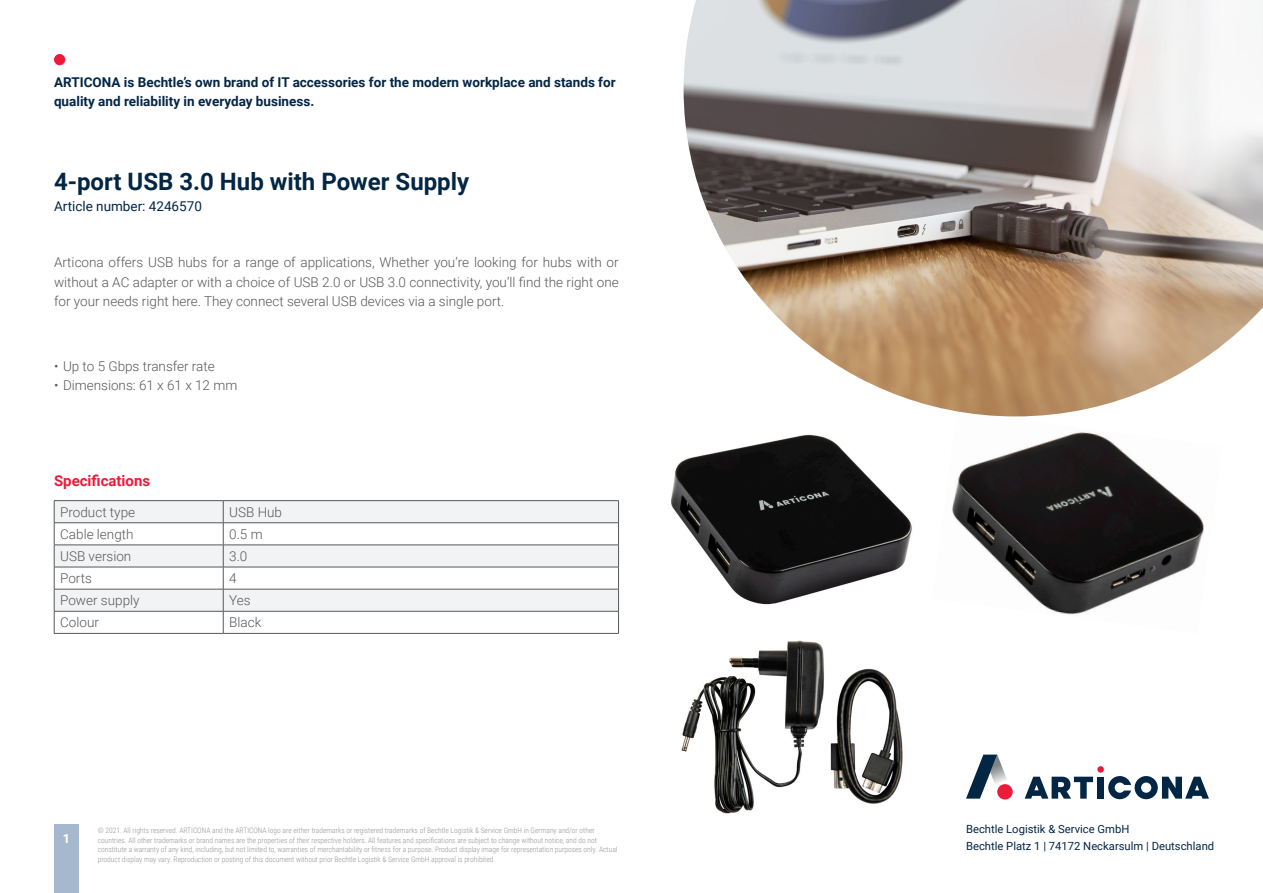
<style>
.page{position:relative;width:1263px;height:893px;background:#fff}
.page>*{position:absolute;margin:0;border:0;box-sizing:border-box;transform-origin:0 0}
.t1{font:700 24px "Roboto";color:#042645}
.t2{font:700 15px "Roboto";color:#ed1a3a}
.t3{font:300 13.5px/19.5px "Roboto";color:#57585a;text-align:justify}
.t4{font:700 13.5px/19.5px "Roboto";color:#042645}
.t5{font:13.5px "Roboto";color:#042645}
.t6{font:700 12.75px "Roboto";color:#fff}
.t7{font:11.25px/16.5px "Roboto";color:#042645}
.t8{font:300 7.5px/9.8px "Roboto Condensed";color:#939598}
</style>
<div class="page">
<img style="left:952px;top:416px;width:253px;height:199px">
<img style="left:671px;top:434px;width:241px;height:171px">
<img style="left:681px;top:640px;width:222px;height:174px">
<div style="left:54px;top:825px;width:25px;height:68px;background:#a5b8cd"></div>
<div style="left:54px;top:54px;width:11px;height:11px;background:#ed1a3a;border-radius:50%"></div>
<div style="left:1097px;top:766px;width:7px;height:7px;background:#ed1a3a;border-radius:50%"></div>
<svg style="left:1025px;top:777px;width:68px;height:22px"></svg>
<div style="left:1097px;top:777px;width:7px;height:22px;background:#042645"></div>
<svg style="left:1108px;top:776px;width:101px;height:23px"></svg>
<svg style="left:966px;top:755px;width:47px;height:44px"></svg>
<div style="left:997px;top:784px;width:16px;height:15px;background:#ed1a3a;border-radius:50%"></div>
<img style="left:684px;top:0;width:579px;height:416px">
<hr style="left:54px;top:500px;width:169px;height:1px;background:#57585a">
<hr style="left:223px;top:500px;width:396px;height:1px;background:#57585a">
<svg style="left:54px;top:501px;width:565px;height:132px"></svg>
<hr style="left:54px;top:633px;width:169px;height:1px;background:#57585a">
<hr style="left:223px;top:633px;width:396px;height:1px;background:#57585a">
<h3 class="t4" style="left:54px;top:72px;width:563px">ARTICONA is Bechtle’s own brand of IT accessories for the modern workplace and stands for quality and reliability in everyday business.</h3>
<h1 class="t1" style="left:54px;top:165px;width:417px">4-port USB 3.0 Hub with Power Supply</h1>
<h3 class="t5" style="left:54px;top:197px;width:149px">Article number: 4246570</h3>
<p class="t3" style="left:54px;top:252px;width:566px">Articona offers USB hubs for a range of applications, Whether you‘re looking for hubs with or without a AC adapter or with a choice of USB 2.0 or USB 3.0 connectivity, you‘ll find the right one for your needs right here. They connect several USB devices via a single port.</p>
<h3 class="t3" style="left:54px;top:356px;width:162px">• Up to 5 Gbps transfer rate</h3>
<h3 class="t3" style="left:54px;top:375px;width:185px">• Dimensions: 61 x 61 x 12 mm</h3>
<h2 class="t2" style="left:54px;top:470px;width:98px">Specifications</h2>
<h3 class="t3" style="left:60px;top:502px;width:76px">Product type</h3>
<h3 class="t3" style="left:229px;top:502px;width:54px">USB Hub</h3>
<h3 class="t3" style="left:60px;top:524px;width:75px">Cable length</h3>
<h3 class="t3" style="left:229px;top:524px;width:35px">0.5 m</h3>
<h3 class="t3" style="left:60px;top:546px;width:73px">USB version</h3>
<h3 class="t3" style="left:229px;top:546px;width:20px">3.0</h3>
<h3 class="t3" style="left:60px;top:568px;width:33px">Ports</h3>
<h3 class="t3" style="left:229px;top:568px;width:9px">4</h3>
<h3 class="t3" style="left:60px;top:590px;width:81px">Power supply</h3>
<h3 class="t3" style="left:229px;top:590px;width:23px">Yes</h3>
<h3 class="t3" style="left:60px;top:612px;width:40px">Colour</h3>
<h3 class="t3" style="left:229px;top:612px;width:34px">Black</h3>
<h3 class="t6" style="left:63px;top:829px;width:9px">1</h3>
<h3 class="t7" style="left:966px;top:821px;width:250px">Bechtle Logistik &amp; Service GmbH<br>Bechtle Platz 1 | 74172 Neckarsulm | Deutschland</h3>
<p class="t8" style="left:98px;top:825px;width:521px">© 2021. All rights reserved. ARTICONA and the ARTICONA logo are either trademarks or registered trademarks of Bechtle Logistik &amp; Service GmbH in Germany and/or other countries. All other trademarks or brand names are the properties of their respective holders. All features and specifications are subject to change without notice, and do not constitute a warranty of any kind, including, but not limited to, warranties of merchantability or fitness for a purpose. Product display image for representation purposes only. Actual product display may vary. Reproduction or posting of this document without prior Bechtle Logistik &amp; Service GmbH approval is prohibited.</p>
</div>
